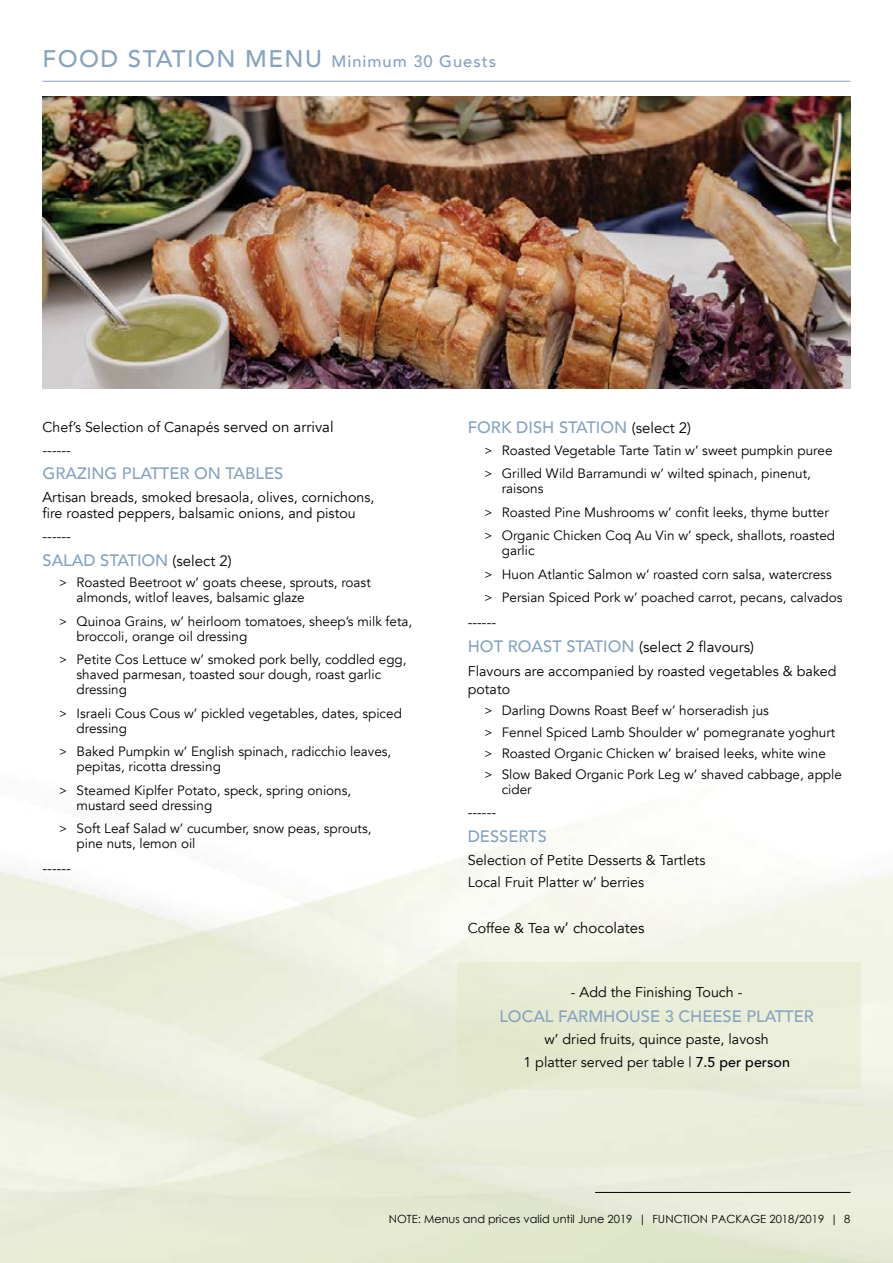
<style>
.page{position:relative;width:893px;height:1263px;background:#fff}
.page>*{position:absolute;margin:0;border:0;box-sizing:border-box;transform-origin:0 0}
.t1{font:500 24px "Avenir";letter-spacing:.06em;color:#86a3c0}
.t2{font:500 16.5px "Avenir";color:#86a3c0}
.t3{font:15px "Avenir";color:#000}
.t4{font:14.25px/22.8px "Avenir";color:#000}
.t5{font:13.5px/15px "Avenir";color:#000}
.t6{font:11.25px "Century Gothic";color:#000}
.s1{font-size:16.5px}
.s2{font-size:15px}
.s3{font-weight:400;font-size:15px;color:#000}
.s4{font-family:"Century Gothic";font-size:12px}
.s5{font-weight:500;font-size:16.5px;color:#86a3c0}
.s6{font-size:14.25px}
.s7{font-weight:500}
</style>
<div class="page">
<img style="left:0;top:370px;width:893px;height:893px">
<hr style="left:595px;top:1192px;width:255px;height:1px;background:#000">
<hr style="left:43px;top:81px;width:807px;height:1px;background:#86a3c0">
<img style="left:43px;top:97px;width:807px;height:291px">
<div style="left:457px;top:962px;width:404px;height:126px;background:#e9edd7"></div>
<h1 class="t1" style="left:43px;top:37px;width:455px">FOOD STATION MENU <span class="s1">Minimum 30 Guests</span></h1>
<p class="t4" style="left:43px;top:416px;width:293px">Chef’s Selection of Canapés <span class="s2">served on arrival </span>------</p>
<p class="t2" style="left:43px;top:459px;width:242px">GRAZING PLATTER ON TABLES</p>
<p class="t4" style="left:43px;top:489px;width:334px;line-height:16.5px">Artisan breads, smoked bresaola, olives, cornichons, fire roasted peppers, balsamic onions, and pistou</p>
<p class="t4" style="left:43px;top:525px;width:30px">------</p>
<p class="t2" style="left:43px;top:546px;width:191px">SALAD STATION <span class="s3">(select 2)</span></p>
<p class="t5" style="left:77px;top:575px;width:296px;text-indent:-17px"><span class="s4">&gt;</span> Roasted Beetroot w’ goats cheese, sprouts, roast almonds, witlof leaves, balsamic glaze</p>
<p class="t5" style="left:77px;top:614px;width:337px;text-indent:-17px"><span class="s4">&gt;</span> Quinoa Grains, w’ heirloom tomatoes, sheep’s milk feta, broccoli, orange oil dressing</p>
<p class="t5" style="left:77px;top:652px;width:332px;text-indent:-17px"><span class="s4">&gt;</span> Petite Cos Lettuce w’ smoked pork belly, coddled egg, shaved parmesan, toasted sour dough, roast garlic dressing</p>
<p class="t5" style="left:77px;top:706px;width:327px;text-indent:-17px"><span class="s4">&gt;</span> Israeli Cous Cous w’ pickled vegetables, dates, spiced dressing</p>
<p class="t5" style="left:77px;top:744px;width:316px;text-indent:-17px"><span class="s4">&gt;</span> Baked Pumpkin w’ English spinach, radicchio leaves, pepitas, ricotta dressing</p>
<p class="t5" style="left:77px;top:783px;width:276px;text-indent:-17px"><span class="s4">&gt;</span> Steamed Kiplfer Potato, speck, spring onions, mustard seed dressing</p>
<p class="t5" style="left:77px;top:821px;width:297px;text-indent:-17px"><span class="s4">&gt;</span> Soft Leaf Salad w’ cucumber, snow peas, sprouts, pine nuts, lemon oil</p>
<p class="t4" style="left:43px;top:857px;width:30px">------</p>
<p class="t2" style="left:468px;top:413px;width:225px">FORK DISH STATION <span class="s3">(select 2)</span></p>
<p class="t5" style="left:485px;top:438px;width:349px;line-height:23.5px"><span class="s4">&gt;</span> Roasted Vegetable Tarte Tatin w’ sweet pumpkin puree <span class="s4">&gt;</span> Grilled Wild Barramundi w’ wilted spinach, pinenut,</p>
<p class="t5" style="left:485px;top:477px;width:352px;line-height:23.5px;text-indent:17px">raisons<br><span class="s4">&gt;</span> Roasted Pine Mushrooms w’ confit leeks, thyme butter <span class="s4">&gt;</span> Organic Chicken Coq Au Vin w’ speck, shallots, roasted</p>
<p class="t5" style="left:485px;top:539px;width:359px;line-height:23.5px;text-indent:17px">garlic<br><span class="s4">&gt;</span> Huon Atlantic Salmon w’ roasted corn salsa, watercress<br><span class="s4">&gt;</span> Persian Spiced Pork w’ poached carrot, pecans, calvados</p>
<p class="t4" style="left:468px;top:611px;width:30px">------</p>
<p class="t3" style="left:468px;top:637px;width:288px"><span class="s5">HOT ROAST STATION</span> (select 2 flavours)</p>
<p class="t4" style="left:468px;top:662px;width:370px;line-height:18px">Flavours are accompanied by roasted vegetables &amp; baked potato</p>
<p class="t5" style="left:485px;top:700px;width:359px;line-height:21.5px"><span class="s4">&gt;</span> Darling Downs Roast Beef w’ horseradish jus<br><span class="s4">&gt;</span> Fennel Spiced Lamb Shoulder w’ pomegranate yoghurt <span class="s4">&gt;</span> Roasted Organic Chicken w’ braised leeks, white wine<br><span class="s4">&gt;</span> Slow Baked Organic Pork Leg w’ shaved cabbage, apple</p>
<p class="t5" style="left:502px;top:782px;width:31px">cider</p>
<p class="t4" style="left:468px;top:801px;width:30px">------</p>
<p class="t2" style="left:468px;top:822px;width:81px">DESSERTS</p>
<p class="t4" style="left:468px;top:848px;width:239px">Selection of Petite Desserts &amp; Tartlets<br>Local Fruit Platter w’ berries</p>
<p class="t3" style="left:468px;top:919px;width:178px"><span class="s6">Coffee &amp; Tea</span> w’ chocolates</p>
<p class="t4" style="left:571px;top:981px;width:173px">- Add the Finishing Touch -</p>
<p class="t2" style="left:499px;top:1001px;width:316px">LOCAL FARMHOUSE 3 CHEESE PLATTER</p>
<p class="t4" style="left:523px;top:1028px;width:268px;text-align:center">w’ dried fruits, quince paste, lavosh<br>1 platter served per table | <span class="s7">7.5 per person</span></p>
<p class="t6" style="left:389px;top:1211px;width:463px">NOTE: Menus and prices valid until June 2019 | FUNCTION PACKAGE 2018/2019 | 8</p>
</div>
